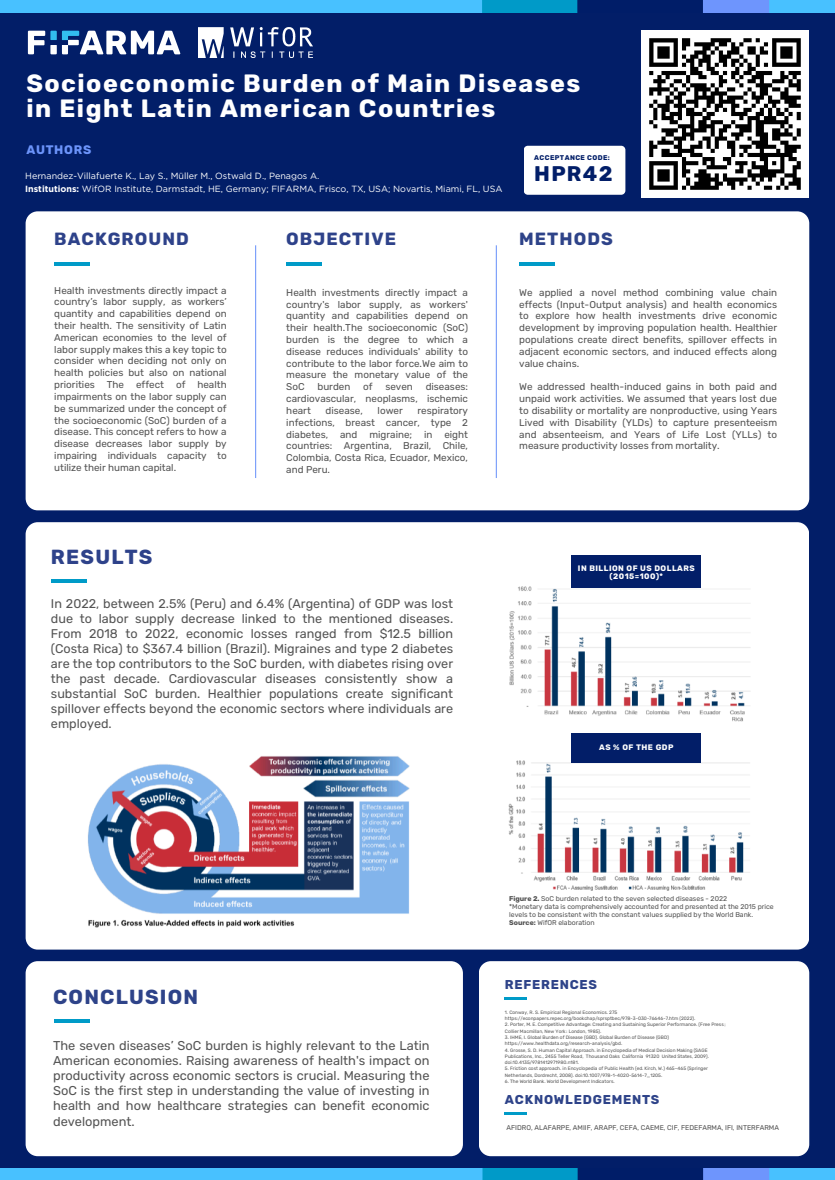
<style>
.page{position:relative;width:835px;height:1180px;background:#fff}
.page>*{position:absolute;margin:0;border:0;box-sizing:border-box;transform-origin:0 0}
.t1{font:700 24.92px/24.8px "Rubik";letter-spacing:.06em;color:#fff}
.t2{font:700 21.1px "Rubik";letter-spacing:.06em;color:#021e68}
.t3{font:700 20.3px "Rubik";letter-spacing:.06em;color:#2e4389}
.t4{font:700 20.3px "Rubik";letter-spacing:.06em;color:#2e428a}
.t5{font:700 17.6px "Rubik";letter-spacing:.06em;color:#2e428a}
.t6{font:700 17.6px "Rubik";letter-spacing:.06em;color:#2e4389}
.t7{font:12.77px/15.2px "Rubik";color:#545454;text-align:justify}
.t8{font:700 12.77px "Rubik";letter-spacing:.06em;color:#2e4389}
.t9{font:12.6px/15px "Rubik";color:#545454;text-align:justify}
.t10{font:700 12.32px "Rubik";letter-spacing:.06em;color:#6c94fa}
.t11{font:9.87px/11.8px "Rubik";color:#545454;text-align:justify}
.t12{font:8.96px "Gotham";color:#fff}
.t13{font:700 7.94px "Rubik";letter-spacing:.06em;color:#fff}
.t14{font:6.89px/8.1px "Rubik";color:#545454}
.t15{font:700 6.82px "Rubik";letter-spacing:.06em;color:#021e68}
.t16{font:4.76px "Rubik";color:#545454}
.s1{font-weight:700}
</style>
<div class="page">
<div style="left:0;top:0;width:834px;height:1179px;background:#021e68"></div>
<div style="left:26px;top:211px;width:783px;height:299px;background:#fff;border-radius:12px"></div>
<div style="left:26px;top:961px;width:437px;height:195px;background:#fff;border-radius:12px"></div>
<div style="left:478px;top:961px;width:331px;height:195px;background:#fff;border-radius:12px"></div>
<div style="left:26px;top:522px;width:782px;height:427px;background:#fff;border-radius:12px"></div>
<svg style="left:28px;top:31px;width:152px;height:23px"></svg>
<img style="left:0;top:0;width:834px;height:12px">
<img style="left:0;top:1168px;width:834px;height:11px">
<img style="left:508px;top:586px;width:243px;height:304px">
<div style="left:571px;top:555px;width:130px;height:33px;background:#021e68"></div>
<div style="left:571px;top:733px;width:130px;height:29px;background:#021e68"></div>
<img style="left:88px;top:756px;width:322px;height:172px">
<hr style="left:255px;top:245px;width:1px;height:233px;background:#6c94fa">
<hr style="left:495px;top:245px;width:1px;height:233px;background:#6c94fa">
<hr style="left:54px;top:262px;width:35px;height:4px;background:#009bc8">
<hr style="left:287px;top:262px;width:35px;height:4px;background:#009bc8">
<hr style="left:519px;top:262px;width:35px;height:4px;background:#009bc8">
<hr style="left:51px;top:579px;width:35px;height:4px;background:#009bc8">
<hr style="left:54px;top:1019px;width:35px;height:3px;background:#009bc8">
<hr style="left:504px;top:997px;width:23px;height:2px;background:#009bc8">
<hr style="left:504px;top:1111px;width:23px;height:3px;background:#009bc8">
<div style="left:523px;top:146px;width:102px;height:49px;background:#fff;border-radius:4px"></div>
<img style="left:198px;top:27px;width:115px;height:31px">
<img style="left:641px;top:31px;width:167px;height:167px">
<h3 class="t1" style="left:26px;top:71px;width:555px">Socioeconomic Burden of Main Diseases in Eight Latin American Countries</h3>
<h6 class="t10" style="left:26px;top:142px;width:66px">AUTHORS</h6>
<h4 class="t15" style="left:534px;top:154px;width:77px">ACCEPTANCE CODE:</h4>
<p class="t12" style="left:25px;top:170px;width:295px">Hernandez-Villafuerte K., Lay S., Müller M., Ostwald D., Penagos A.</p>
<h6 class="t2" style="left:534px;top:161px;width:80px">HPR42</h6>
<p class="t12" style="left:25px;top:183px;width:478px"><span class="s1">Institutions:</span> WifOR Institute, Darmstadt, HE, Germany; FIFARMA, Frisco, TX, USA; Novartis, Miami, FL, USA</p>
<h2 class="t5" style="left:54px;top:228px;width:136px">BACKGROUND</h2>
<h6 class="t5" style="left:286px;top:228px;width:111px">OBJECTIVE</h6>
<h5 class="t6" style="left:519px;top:228px;width:95px">METHODS</h5>
<h6 class="t11" style="left:54px;top:284px;width:174px">Health investments directly impact a country’s labor supply, as workers’ quantity and capabilities depend on their health. The sensitivity of Latin American economies to the level of labor supply makes this a key topic to consider when deciding not only on health policies but also on national priorities The effect of health impairments on the labor supply can be summarized under the concept of the socioeconomic (SoC) burden of a disease. This concept refers to how a disease decreases labor supply by impairing individuals capacity to utilize their human capital.</h6>
<p class="t4" style="left:51px;top:545px;width:103px">RESULTS</p>
<h3 class="t11" style="left:286px;top:286px;width:183px">Health investments directly impact a country's labor supply, as workers' quantity and capabilities depend on their health.The socioeconomic (SoC) burden is the degree to which a disease reduces individuals' ability to contribute to the labor force.We aim to measure the monetary value of the SoC</h3>
<h3 class="t11" style="left:317px;top:381px;width:34px">burden</h3>
<h3 class="t11" style="left:363px;top:381px;width:11px">of</h3>
<h3 class="t11" style="left:385px;top:381px;width:29px">seven</h3>
<h3 class="t11" style="left:286px;top:381px;width:183px;text-indent:139px">diseases: cardiovascular, neoplasms, ischemic heart</h3>
<h3 class="t11" style="left:286px;top:404px;width:183px;text-indent:131px">respiratory infections, breast cancer, type 2 diabetes, and migraine; in eight countries: Argentina, Brazil, Chile, Colombia, Costa Rica, Ecuador, Mexico, and Peru.</h3>
<h3 class="t11" style="left:325px;top:404px;width:39px">disease,</h3>
<h3 class="t11" style="left:377px;top:404px;width:27px">lower</h3>
<p class="t9" style="left:51px;top:596px;width:403px">In 2022, between 2.5% (Peru) and 6.4% (Argentina) of GDP was lost due to labor supply decrease linked to the mentioned diseases.<br>From 2018 to 2022, economic losses ranged from $12.5 billion (Costa Rica) to $367.4 billion (Brazil). Migraines and type 2 diabetes are the top contributors to the SoC burden, with diabetes rising over the past decade. Cardiovascular diseases consistently show a substantial SoC burden. Healthier populations create significant spillover effects beyond the economic sectors where individuals are employed.</p>
<h3 class="t11" style="left:519px;top:286px;width:259px">We applied a novel method combining value chain effects (Input-Output analysis) and health economics to explore how health investments drive economic development by improving population health. Healthier populations create direct benefits, spillover effects in adjacent economic sectors, and induced effects along value chains.</h3>
<h6 class="t11" style="left:519px;top:381px;width:259px">We addressed health-induced gains in both paid and unpaid work activities. We assumed that years lost due to disability or mortality are nonproductive, using Years Lived with Disability (YLDs) to capture presenteeism and absenteeism, and Years of Life Lost (YLLs) to measure productivity losses from mortality.</h6>
<p class="t13" style="left:577px;top:563px;width:118px">IN BILLION OF US DOLLARS</p>
<p class="t13" style="left:609px;top:571px;width:55px">(2015=100)*</p>
<p class="t13" style="left:599px;top:742px;width:76px">AS % OF THE GDP</p>
<h5 class="t3" style="left:53px;top:984px;width:147px">CONCLUSION</h5>
<h4 class="t7" style="left:53px;top:1037px;width:378px">The seven diseases’ SoC burden is highly relevant to the Latin American economies. Raising awareness of health's impact on productivity across economic sectors is crucial. Measuring the SoC is the first step in understanding the value of investing in health and how healthcare strategies can benefit economic development.</h4>
<p class="t14" style="left:509px;top:894px;width:219px"><span class="s1">Figure 2.</span> SoC burden related to the seven selected diseases - 2022</p>
<p class="t14" style="left:509px;top:902px;width:266px">*Monetary data is comprehensively accounted for and presented at the 2015 price levels to be consistent with the constant values supplied by the World Bank.</p>
<p class="t14" style="left:509px;top:918px;width:87px"><span class="s1">Source:</span> WifOR elaboration</p>
<p class="t8" style="left:504px;top:976px;width:94px">REFERENCES</p>
<p class="t16" style="left:504px;top:1009px;width:114px">1. Conway, R. S. Empirical Regional Economics. 275</p>
<p class="t16" style="left:504px;top:1015px;width:192px">https://econpapers.repec.org/bookchap/sprsptbec/978-3-030-76646-7.htm (2022).</p>
<p class="t16" style="left:504px;top:1021px;width:222px">2. Porter, M. E. Competitive Advantage: Creating and Sustaining Superior Performance. (Free Press;</p>
<p class="t16" style="left:504px;top:1028px;width:98px">Collier Macmillan, New York: London, 1985).</p>
<p class="t16" style="left:504px;top:1034px;width:165px">3. IHME, I. Global Burden of Disease (GBD). Global Burden of Disease (GBD)</p>
<p class="t16" style="left:504px;top:1040px;width:119px">https://www.healthdata.org/research-analysis/gbd.</p>
<p class="t16" style="left:504px;top:1047px;width:204px">4. Grosse, S. D. Human Capital Approach. in Encyclopedia of Medical Decision Making (SAGE</p>
<p class="t16" style="left:504px;top:1053px;width:205px">Publications, Inc., 2455 Teller Road, Thousand Oaks California 91320 United States, 2009).</p>
<p class="t16" style="left:504px;top:1059px;width:75px">doi:10.4135/9781412971980.n181.</p>
<p class="t16" style="left:504px;top:1065px;width:204px">5. Friction cost approach. in Encyclopedia of Public Health (ed. Kirch, W.) 465–465 (Springer</p>
<h4 class="t16" style="left:504px;top:1072px;width:159px">Netherlands, Dordrecht, 2008). doi:10.1007/978-1-4020-5614-7_1205.</h4>
<p class="t16" style="left:504px;top:1078px;width:111px">6. The World Bank. World Development Indicators.</p>
<p class="t8" style="left:504px;top:1091px;width:156px">ACKNOWLEDGEMENTS</p>
<h2 class="t14" style="left:506px;top:1123px;width:274px">AFIDRO, ALAFARPE, AMIIF, ARAPF, CEFA, CAEME, CIF, FEDEFARMA, IFI, INTERFARMA</h2>
</div>
